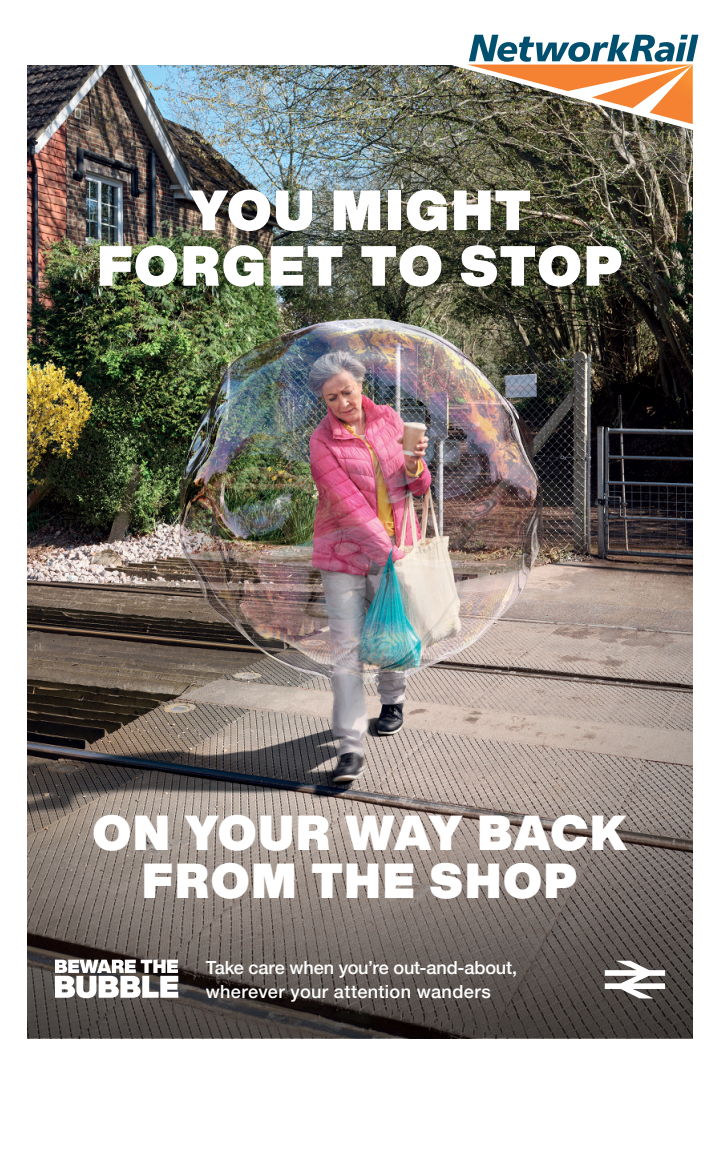
<style>
.page{position:relative;width:720px;height:1152px;background:#fff}
.page>*{position:absolute;margin:0;border:0;box-sizing:border-box;transform-origin:0 0}
.t1{font:900 55.64px/55.6px "Helvetica Now Display";letter-spacing:.04em;color:#fff;text-align:center}
.t2{font:900 48.36px/48.4px "Helvetica Now Display";letter-spacing:.05em;color:#fff;text-align:center}
.t3{font:500 18.16px/24.2px "Helvetica Neue";letter-spacing:.005em;color:#fff}
</style>
<div class="page">
<img style="left:27px;top:65px;width:665px;height:736px">
<svg style="left:27px;top:801px;width:666px;height:237px;background:#736a64"></svg>
<img style="left:449px;top:34px;width:250px;height:103px">
<img style="left:467px;top:35px;width:231px;height:89px">
<svg style="left:55px;top:960px;width:123px;height:38px"></svg>
<svg style="left:605px;top:961px;width:60px;height:37px"></svg>
<h1 class="t1" style="left:98px;top:183px;width:526px">YOU MIGHT<br>FORGET TO STOP</h1>
<h2 class="t2" style="left:93px;top:808px;width:536px">ON YOUR WAY BACK<br>FROM THE SHOP</h2>
<p class="t3" style="left:206px;top:954px;width:313px">Take care when you’re out-and-about, wherever your attention wanders</p>
</div>
